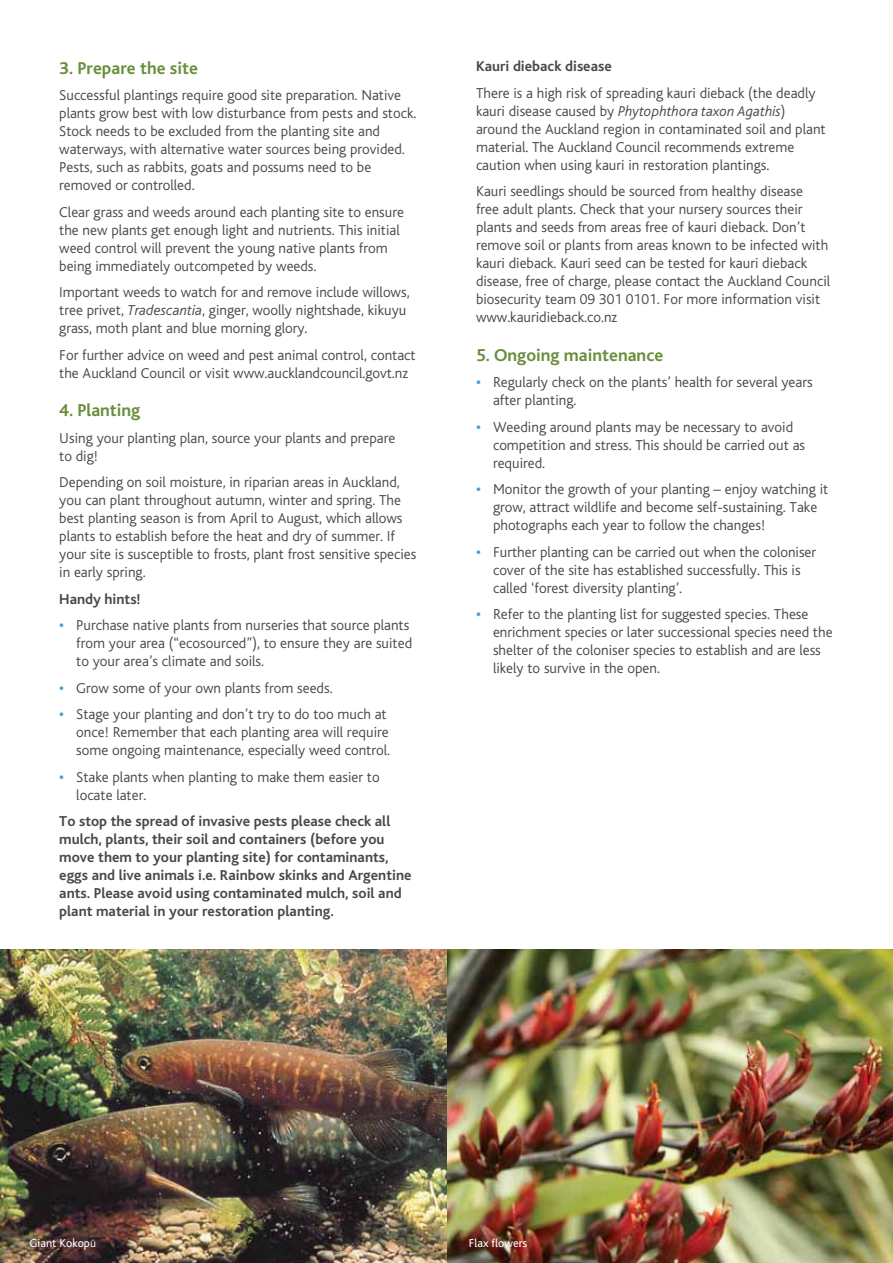
<style>
.page{position:relative;width:893px;height:1263px;background:#fff}
.page>*{position:absolute;margin:0;border:0;box-sizing:border-box;transform-origin:0 0}
.Numbered{font:18px "Auckland Council Bliss Bold";color:#688e3d}
.body{font:15px/18px "Auckland Council Bliss Light";color:#48484a}
.body-2{font:15px/18px "Auckland Council Bliss Bold";color:#48484a}
.credits{font:12px "Auckland Council Bliss Regular";color:#fff}
.s1{font-style:italic}
.s2{font-family:"Auckland Council Bliss Bold";color:#499ecf}
.s3{font-family:"Auckland Council Bliss Light"}
</style>
<div class="page">
<img style="left:0;top:949px;width:893px;height:314px">
<p class="Numbered" style="left:59px;top:58px;width:140px">3. Prepare the site</p>
<p class="body" style="left:59px;top:86px;width:359px">Successful plantings require good site preparation. Native plants grow best with low disturbance from pests and stock.<br>Stock needs to be excluded from the planting site and waterways, with alternative water sources being provided.<br>Pests, such as rabbits, goats and possums need to be removed or controlled.</p>
<p class="body" style="left:59px;top:203px;width:346px">Clear grass and weeds around each planting site to ensure the new plants get enough light and nutrients. This initial weed control will prevent the young native plants from being immediately outcompeted by weeds.</p>
<p class="body" style="left:59px;top:283px;width:352px">Important weeds to watch for and remove include willows, tree privet, <span class="s1">Tradescantia</span>, ginger, woolly nightshade, kikuyu grass, moth plant and blue morning glory.</p>
<p class="body" style="left:59px;top:346px;width:358px">For further advice on weed and pest animal control, contact the Auckland Council or visit www.aucklandcouncil.govt.nz</p>
<p class="Numbered" style="left:59px;top:401px;width:83px">4. Planting</p>
<p class="body" style="left:59px;top:429px;width:338px">Using your planting plan, source your plants and prepare to dig!</p>
<p class="body" style="left:59px;top:474px;width:359px">Depending on soil moisture, in riparian areas in Auckland, you can plant throughout autumn, winter and spring. The best planting season is from April to August, which allows plants to establish before the heat and dry of summer. If your site is susceptible to frosts, plant frost sensitive species in early spring.</p>
<p class="body-2" style="left:59px;top:590px;width:83px">Handy hints!</p>
<p class="body" style="left:76px;top:617px;width:337px;text-indent:-17px"><span class="s2">•</span> Purchase native plants from nurseries that source plants from your area (“ecosourced”), to ensure they are suited to your area’s climate and soils.</p>
<p class="body" style="left:59px;top:679px;width:275px"><span class="s2">•</span> Grow some of your own plants from seeds.</p>
<p class="body" style="left:76px;top:706px;width:315px;text-indent:-17px"><span class="s2">•</span> Stage your planting and don’t try to do too much at once! Remember that each planting area will require some ongoing maintenance, especially weed control.</p>
<p class="body" style="left:76px;top:768px;width:305px;text-indent:-17px"><span class="s2">•</span> Stake plants when planting to make them easier to locate later.</p>
<p class="body-2" style="left:59px;top:813px;width:354px">To stop the spread of invasive pests please check all mulch, plants, their soil and containers (before you move them to your planting site) for contaminants, eggs and live animals i.e. Rainbow skinks and Argentine ants. Please avoid using contaminated mulch, soil and plant material in your restoration planting.</p>
<p class="body-2" style="left:476px;top:58px;width:137px">Kauri dieback disease</p>
<p class="body" style="left:476px;top:84px;width:351px">There is a high risk of spreading kauri dieback (the deadly kauri disease caused by <span class="s1">Phytophthora taxon Agathis</span>) around the Auckland region in contaminated soil and plant material. The Auckland Council recommends extreme caution when using kauri in restoration plantings.</p>
<p class="body" style="left:476px;top:183px;width:356px">Kauri seedlings should be sourced from healthy disease<br>free adult plants. Check that your nursery sources their plants and seeds from areas free of kauri dieback. Don’t remove soil or plants from areas known to be infected with kauri dieback. Kauri seed can be tested for kauri dieback disease, free of charge, please contact the Auckland Council biosecurity team 09 301 0101. For more information visit www.kauridieback.co.nz</p>
<p class="Numbered" style="left:476px;top:346px;width:189px">5. Ongoing maintenance</p>
<p class="body" style="left:493px;top:374px;width:321px;text-indent:-17px"><span class="s2">•</span> Regularly check on the plants’ health for several years after planting.</p>
<p class="body" style="left:493px;top:418px;width:314px;text-indent:-17px"><span class="s2">•</span> Weeding around plants may be necessary to avoid competition and stress. This should be carried out as required.</p>
<p class="body" style="left:493px;top:481px;width:337px;text-indent:-17px"><span class="s2">•</span> Monitor the growth of your planting – enjoy watching it grow, attract wildlife and become self-sustaining. Take photographs each year to follow the changes!</p>
<p class="body" style="left:493px;top:543px;width:325px;text-indent:-17px"><span class="s2">•</span> Further planting can be carried out when the coloniser cover of the site has established successfully. This is called ‘forest diversity planting’.</p>
<p class="body" style="left:493px;top:606px;width:341px;text-indent:-17px"><span class="s2">•</span> Refer to the planting list for suggested species. These enrichment species or later successional species need the shelter of the coloniser species to establish and are less likely to survive in the open.</p>
<p class="credits" style="left:30px;top:1237px;width:68px">Giant Kokop<span class="s3">ū</span></p>
<p class="credits" style="left:469px;top:1237px;width:60px">Flax flowers</p>
</div>
